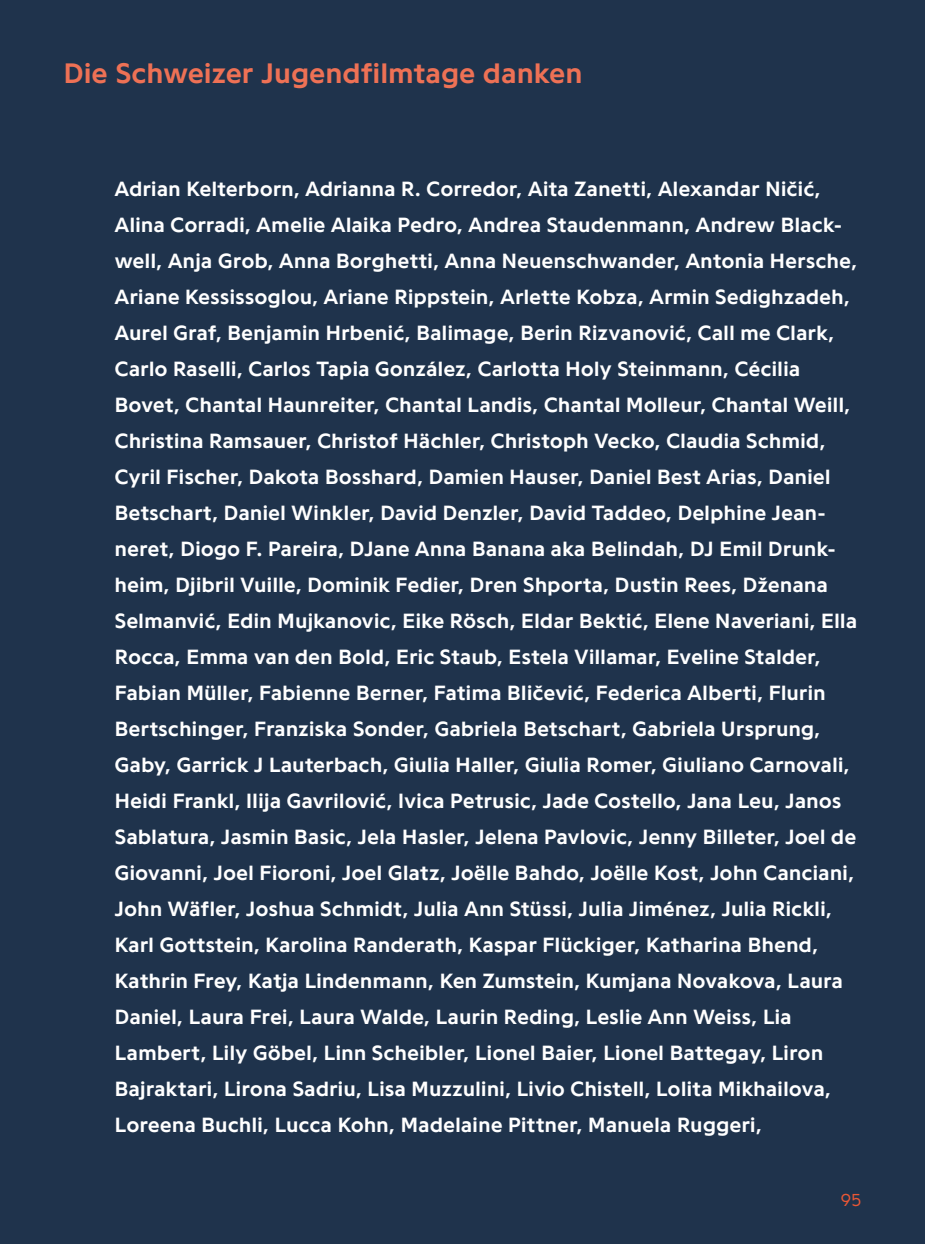
<style>
.page{position:relative;width:925px;height:1244px;background:#1f334c}
.page>*{position:absolute;margin:0;border:0;box-sizing:border-box;transform-origin:0 0}
.t1{font:700 29.25px "Programme";letter-spacing:.02em;color:#ee7155}
.t2{font:700 21.38px/36px "Programme";letter-spacing:.025em;color:#fff}
.t3{font:300 18px "Programme";color:#ea5735}
</style>
<div class="page">
<h1 class="t1" style="left:64px;top:55px;width:520px">Die Schweizer Jugendfilmtage danken</h1>
<p class="t2" style="left:115px;top:170px;width:744px">Adrian Kelterborn, Adrianna R. Corredor, Aita Zanetti, Alexandar Ničić, Alina Corradi, Amelie Alaika Pedro, Andrea Staudenmann, Andrew Black&shy;well, Anja Grob, Anna Borghetti, Anna Neuenschwander, Antonia Hersche, Ariane Kessissoglou, Ariane Rippstein, Arlette Kobza, Armin Sedighzadeh, Aurel Graf, Benjamin Hrbenić, Balimage, Berin Rizvanović, Call me Clark, Carlo Raselli, Carlos Tapia González, Carlotta Holy Steinmann, Cécilia Bovet, Chantal Haunreiter, Chantal Landis, Chantal Molleur, Chantal Weill, Christina Ramsauer, Christof Hächler, Christoph Vecko, Claudia Schmid, Cyril Fischer, Dakota Bosshard, Damien Hauser, Daniel Best Arias, Daniel Betschart, Daniel Winkler, David Denzler, David Taddeo, Delphine Jean&shy;neret, Diogo F. Pareira, DJane Anna Banana aka Belindah, DJ Emil Drunk&shy;heim, Djibril Vuille, Dominik Fedier, Dren Shporta, Dustin Rees, Dženana Selmanvić, Edin Mujkanovic, Eike Rösch, Eldar Bektić, Elene Naveriani, Ella Rocca, Emma van den Bold, Eric Staub, Estela Villamar, Eveline Stalder, Fabian Müller, Fabienne Berner, Fatima Bličević, Federica Alberti, Flurin Bertschinger, Franziska Sonder, Gabriela Betschart, Gabriela Ursprung, Gaby, Garrick J Lauterbach, Giulia Haller, Giulia Romer, Giuliano Carnovali, Heidi Frankl, Ilija Gavrilović, Ivica Petrusic, Jade Costello, Jana Leu, Janos Sablatura, Jasmin Basic, Jela Hasler, Jelena Pavlovic, Jenny Billeter, Joel de Giovanni, Joel Fioroni, Joel Glatz, Joëlle Bahdo, Joëlle Kost, John Canciani, John Wäfler, Joshua Schmidt, Julia Ann Stüssi, Julia Jiménez, Julia Rickli, Karl Gottstein, Karolina Randerath, Kaspar Flückiger, Katharina Bhend, Kathrin Frey, Katja Lindenmann, Ken Zumstein, Kumjana Novakova, Laura Daniel, Laura Frei, Laura Walde, Laurin Reding, Leslie Ann Weiss, Lia Lambert, Lily Göbel, Linn Scheibler, Lionel Baier, Lionel Battegay, Liron Bajraktari, Lirona Sadriu, Lisa Muzzulini, Livio Chistell, Lolita Mikhailova, Loreena Buchli, Lucca Kohn, Madelaine Pittner, Manuela Ruggeri,</p>
<p class="t3" style="left:841px;top:1188px;width:22px">95</p>
</div>
